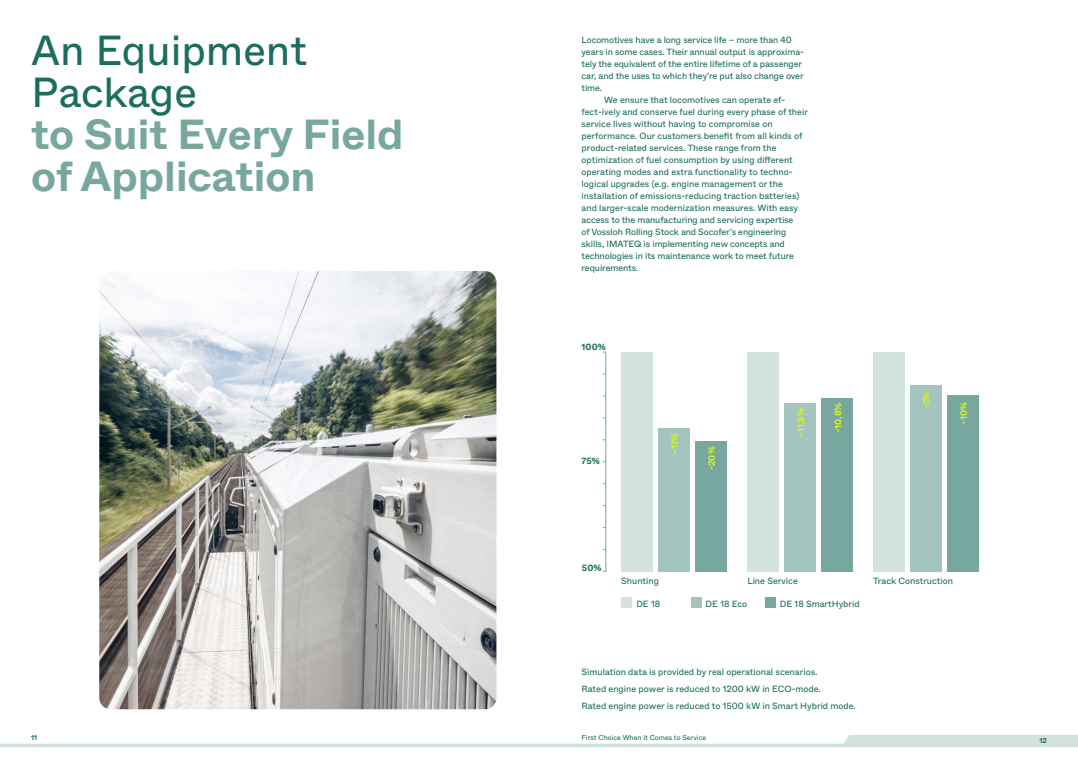
<style>
.page{position:relative;width:1078px;height:766px;background:#fff}
.page>*{position:absolute;margin:0;border:0;box-sizing:border-box;transform-origin:0 0}
.t1{font:700 42px "Vossloh Rolling Stock Whyte";color:#77a79f}
.Headline_Part_1{font:42px "Vossloh Rolling Stock Whyte";color:#1d6d5e}
.Body_Copy_Main{font:9px/12px "Vossloh Rolling Stock Whyte";color:#1d6d5e}
.Body_Copy_Main_without_indent{font:9px/12px "Vossloh Rolling Stock Whyte";letter-spacing:-.005em;color:#1d6d5e}
.t2{font:700 9px "Vossloh Rolling Stock Whyte";color:#daf811}
.t3{font:700 9px "Vossloh Rolling Stock Whyte";color:#1d6d5e}
.t4{font:700 7.1px "Vossloh Rolling Stock Whyte";color:#1d6d5e}
.t5{font:7px "Vossloh Rolling Stock Whyte";color:#1d6d5e}
</style>
<div class="page">
<img style="left:99px;top:271px;width:397px;height:438px">
<hr style="left:605px;top:352px;width:1px;height:219px;background:#77a79f">
<div style="left:621px;top:596px;width:11px;height:11px;background:#d2e2df"></div>
<div style="left:690px;top:596px;width:11px;height:11px;background:#a4c5bf"></div>
<div style="left:764px;top:596px;width:11px;height:11px;background:#77a79f"></div>
<div style="left:621px;top:352px;width:31px;height:219px;background:#d2e2df"></div>
<div style="left:747px;top:352px;width:31px;height:219px;background:#d2e2df"></div>
<div style="left:872px;top:352px;width:32px;height:219px;background:#d2e2df"></div>
<div style="left:658px;top:428px;width:31px;height:143px;background:#a4c5bf"></div>
<div style="left:784px;top:402px;width:31px;height:169px;background:#a4c5bf"></div>
<div style="left:910px;top:385px;width:31px;height:186px;background:#a4c5bf"></div>
<div style="left:695px;top:440px;width:31px;height:131px;background:#77a79f"></div>
<div style="left:821px;top:398px;width:31px;height:173px;background:#77a79f"></div>
<div style="left:947px;top:395px;width:31px;height:176px;background:#77a79f"></div>
<svg style="left:0;top:734px;width:1077px;height:12px"></svg>
<p class="Headline_Part_1" style="left:31px;top:23px;width:277px">An Equipment</p>
<p class="Headline_Part_1" style="left:31px;top:65px;width:167px">Package</p>
<p class="t1" style="left:31px;top:107px;width:373px">to Suit Every Field</p>
<p class="t1" style="left:31px;top:149px;width:286px">of Application</p>
<p class="Body_Copy_Main_without_indent" style="left:581px;top:34px;width:224px">Locomotives have a long service life – more than 40 years in some cases. Their annual output is approxima&shy;tely the equivalent of the entire lifetime of a passenger car, and the uses to which they’re put also change over time.</p>
<p class="Body_Copy_Main" style="left:581px;top:94px;width:228px;text-indent:23px">We ensure that locomotives can operate ef&shy;fect-ively and conserve fuel during every phase of their service lives without having to compromise on performance. Our customers benefit from all kinds of product-related services. These range from the optimization of fuel consumption by using different operating modes and extra functionality to techno&shy;logical upgrades (e.g. engine management or the installation of emissions-reducing traction batteries) and larger-scale modernization measures. With easy access to the manufacturing and servicing expertise<br>of Vossloh Rolling Stock and Socofer’s engineering skills, IMATEQ is implementing new concepts and technologies in its maintenance work to meet future requirements.</p>
<p class="t3" style="left:581px;top:341px;width:26px">100%</p>
<p class="t3" style="left:581px;top:455px;width:20px">75%</p>
<p class="t2" style="left:668px;top:453px;width:23px;rotate:-90deg">-17%</p>
<p class="t2" style="left:705px;top:470px;width:25px;rotate:-90deg">-20%</p>
<p class="t2" style="left:794px;top:436px;width:30px;rotate:-90deg">-11,5%</p>
<p class="t2" style="left:831px;top:433px;width:32px;rotate:-90deg">-10,8%</p>
<p class="t2" style="left:920px;top:408px;width:18px;rotate:-90deg">-7%</p>
<p class="t2" style="left:957px;top:424px;width:24px;rotate:-90deg">-10%</p>
<p class="t3" style="left:582px;top:562px;width:21px">50%</p>
<p class="Body_Copy_Main_without_indent" style="left:621px;top:574px;width:39px">Shunting</p>
<p class="Body_Copy_Main_without_indent" style="left:747px;top:574px;width:52px">Line Service</p>
<p class="Body_Copy_Main_without_indent" style="left:872px;top:574px;width:81px">Track Construction</p>
<p class="Body_Copy_Main_without_indent" style="left:636px;top:598px;width:25px">DE 18</p>
<p class="Body_Copy_Main_without_indent" style="left:705px;top:598px;width:43px">DE 18 Eco</p>
<p class="Body_Copy_Main_without_indent" style="left:779px;top:598px;width:81px">DE 18 SmartHybrid</p>
<p class="Body_Copy_Main_without_indent" style="left:581px;top:665px;width:237px">Simulation data is provided by real operational scenarios.</p>
<p class="Body_Copy_Main_without_indent" style="left:581px;top:682px;width:241px">Rated engine power is reduced to 1200 kW in ECO-mode.</p>
<p class="Body_Copy_Main_without_indent" style="left:581px;top:700px;width:276px">Rated engine power is reduced to 1500 kW in Smart Hybrid mode.</p>
<p class="t4" style="left:31px;top:732px;width:8px">11</p>
<p class="t5" style="left:581px;top:732px;width:126px">First Choice When it Comes to Service</p>
<p class="t4" style="left:1039px;top:736px;width:9px">12</p>
</div>
